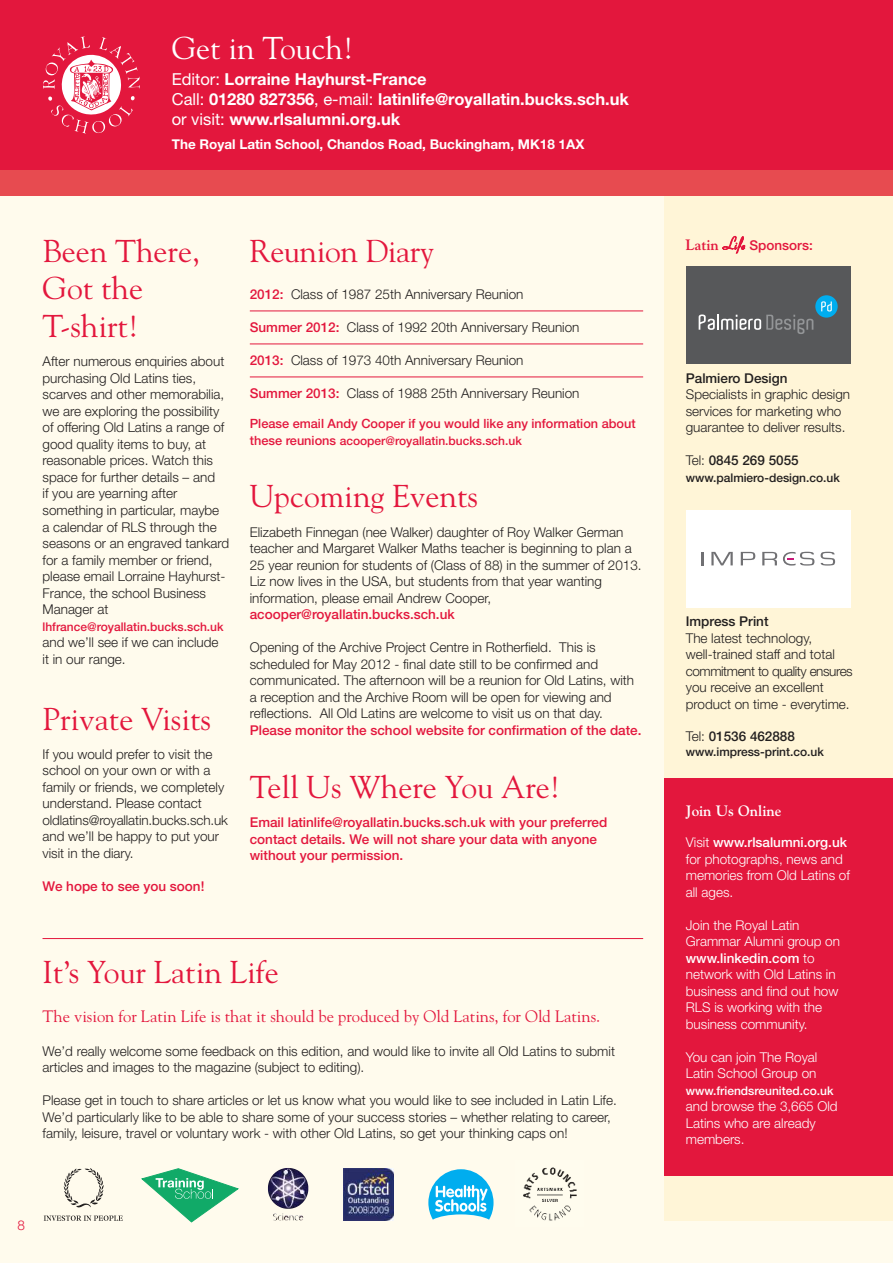
<style>
.page{position:relative;width:893px;height:1263px;background:#fff}
.page>*{position:absolute;margin:0;border:0;box-sizing:border-box;transform-origin:0 0}
.t1{font:31.5px/37.8px "Goudy";color:#e3173d}
.t2{font:31.5px "Goudy";color:#fff}
.t3{font:700 16.5px/19.8px "Helvetica Neue";color:#fff}
.t4{font:16.5px "Goudy";color:#e3173d}
.t5{font:700 15px "Goudy";color:#fff}
.t6{font:300 13.5px/16.5px "Helvetica Neue";color:#221f1f}
.t7{font:300 13.5px/16.5px "Helvetica Neue";color:#fff}
.t8{font:500 13.5px/16.5px "Helvetica Neue";color:#e3173d}
.t9{font:500 13.5px "Helvetica Neue";color:#221f1f}
.t10{font:700 13.5px "Helvetica Neue";color:#fff}
.t11{font:300 13.5px "Helvetica Neue";color:#e3173d}
.t12{font:500 12.75px "Helvetica Neue";color:#e3173d}
.t13{font:500 12px "Helvetica Neue";color:#e3173d}
.t14{font:500 12px "Helvetica Neue";color:#221f1f}
.t15{font:500 12px "Helvetica Neue";color:#fff}
.s1{font-weight:400}
.s2{font-weight:500;color:#e3173d}
.s3{font-size:12.75px}
.s4{font-family:"Goudy";font-weight:700;font-size:15px}
.s5{font-family:"Coronet";font-weight:400;font-size:18px}
.s6{font-weight:300}
.s7{font-weight:500}
</style>
<div class="page">
<div style="left:0;top:196px;width:893px;height:1067px;background:#fffbed"></div>
<div style="left:0;top:0;width:893px;height:170px;background:#e3173d"></div>
<div style="left:664px;top:196px;width:229px;height:1024px;background:#fff5d7"></div>
<svg style="left:43px;top:37px;width:97px;height:97px"></svg>
<svg style="left:44px;top:1215px;width:79px;height:6px"></svg>
<svg style="left:64px;top:1168px;width:40px;height:39px"></svg>
<img style="left:268px;top:1168px;width:40px;height:51px">
<svg style="left:142px;top:1168px;width:96px;height:54px"></svg>
<img style="left:344px;top:1169px;width:50px;height:51px">
<svg style="left:428px;top:1169px;width:66px;height:50px"></svg>
<img style="left:523px;top:1167px;width:54px;height:54px">
<div style="left:686px;top:266px;width:164px;height:98px;background:#57585a"></div>
<svg style="left:699px;top:314px;width:114px;height:20px"></svg>
<div style="left:815px;top:295px;width:23px;height:23px;background:#00adef;border-radius:50%"></div>
<svg style="left:821px;top:301px;width:11px;height:10px"></svg>
<div style="left:686px;top:510px;width:164px;height:97px;background:#fff"></div>
<svg style="left:701px;top:552px;width:2px;height:13px"></svg>
<svg style="left:711px;top:552px;width:22px;height:13px"></svg>
<svg style="left:741px;top:552px;width:14px;height:13px"></svg>
<svg style="left:762px;top:552px;width:15px;height:13px"></svg>
<svg style="left:821px;top:552px;width:14px;height:14px"></svg>
<svg style="left:783px;top:552px;width:31px;height:14px"></svg>
<hr style="left:43px;top:938px;width:600px;height:1px;background:#e3173d">
<div style="left:0;top:170px;width:893px;height:26px;background:#e74b50"></div>
<hr style="left:250px;top:311px;width:393px;height:1px;background:#e3173d">
<hr style="left:250px;top:344px;width:393px;height:1px;background:#e3173d">
<hr style="left:250px;top:377px;width:393px;height:1px;background:#e3173d">
<div style="left:664px;top:778px;width:229px;height:398px;background:#e3173d"></div>
<h1 class="t2" style="left:172px;top:36px;width:183px">Get in Touch!</h1>
<p class="t3" style="left:172px;top:71px;width:459px"><span class="s1">Editor:</span> Lorraine Hayhurst-France<br><span class="s1">Call:</span> 01280 827356<span class="s1">, e-mail:</span> latinlife@royallatin.bucks.sch.uk <span class="s1">or visit:</span> www.rlsalumni.org.uk</p>
<p class="t10" style="left:172px;top:139px;width:414px">The Royal Latin School, Chandos Road, Buckingham, MK18 1AX</p>
<h1 class="t1" style="left:43px;top:234px;width:159px">Been There,<br>Got the<br>T-shirt!</h1>
<p class="t6" style="left:43px;top:354px;width:188px">After numerous enquiries about purchasing Old Latins ties, scarves and other memorabilia, we are exploring the possibility of offering Old Latins a range of good quality items to buy, at reasonable prices. Watch this space for further details – and<br>if you are yearning after something in particular, maybe a calendar of RLS through the seasons or an engraved tankard for a family member or friend, please email Lorraine Hayhurst-<br>France, the school Business<br>Manager at</p>
<p class="t13" style="left:43px;top:622px;width:183px">lhfrance@royallatin.bucks.sch.uk</p>
<p class="t6" style="left:43px;top:635px;width:178px">and we’ll see if we can include it in our range.</p>
<h1 class="t1" style="left:43px;top:702px;width:170px">Private Visits</h1>
<p class="t6" style="left:43px;top:747px;width:187px">If you would prefer to visit the school on your own or with a family or friends, we completely understand. Please contact oldlatins@royallatin.bucks.sch.uk and we’ll be happy to put your visit in the diary.</p>
<p class="t8" style="left:43px;top:879px;width:163px">We hope to see you soon!</p>
<h1 class="t1" style="left:250px;top:234px;width:186px">Reunion Diary</h1>
<p class="t6" style="left:250px;top:287px;width:275px"><span class="s2">2012:</span> Class of 1987 25th Anniversary Reunion</p>
<p class="t6" style="left:250px;top:320px;width:331px"><span class="s2">Summer 2012:</span> Class of 1992 20th Anniversary Reunion</p>
<p class="t6" style="left:250px;top:353px;width:275px"><span class="s2">2013:</span> Class of 1973 40th Anniversary Reunion</p>
<p class="t6" style="left:250px;top:386px;width:331px"><span class="s2">Summer 2013:</span> Class of 1988 25th Anniversary Reunion</p>
<p class="t12" style="left:250px;top:419px;width:387px">Please email Andy Cooper if you would like any information about</p>
<p class="t13" style="left:250px;top:436px;width:274px"><span class="s3">these reunions</span> acooper@royallatin.bucks.sch.uk</p>
<h1 class="t1" style="left:250px;top:480px;width:230px">Upcoming Events</h1>
<p class="t6" style="left:250px;top:525px;width:393px">Elizabeth Finnegan (nee Walker) daughter of Roy Walker German teacher and Margaret Walker Maths teacher is beginning to plan a 25 year reunion for students of (Class of 88) in the summer of 2013.<br>Liz now lives in the USA, but students from that year wanting information, please email Andrew Cooper,</p>
<p class="t8" style="left:250px;top:607px;width:206px">acooper@royallatin.bucks.sch.uk</p>
<p class="t6" style="left:250px;top:640px;width:386px">Opening of the Archive Project Centre in Rotherfield. This is scheduled for May 2012 - final date still to be confirmed and communicated. The afternoon will be a reunion for Old Latins, with a reception and the Archive Room will be open for viewing and reflections. All Old Latins are welcome to visit us on that day.</p>
<p class="t8" style="left:250px;top:723px;width:393px">Please monitor the school website for confirmation of the date.</p>
<h1 class="t1" style="left:250px;top:770px;width:312px">Tell Us Where You Are!</h1>
<p class="t8" style="left:250px;top:815px;width:359px">Email latinlife@royallatin.bucks.sch.uk with your preferred contact details. We will not share your data with anyone without your permission.</p>
<h1 class="t1" style="left:43px;top:955px;width:238px">It’s Your Latin Life</h1>
<p class="t4" style="left:43px;top:1009px;width:559px">The vision for Latin Life is that it should be produced by Old Latins, for Old Latins.</p>
<p class="t6" style="left:43px;top:1043px;width:574px">We’d really welcome some feedback on this edition, and would like to invite all Old Latins to submit articles and images to the magazine (subject to editing).</p>
<p class="t6" style="left:43px;top:1093px;width:576px">Please get in touch to share articles or let us know what you would like to see included in Latin Life.<br>We’d particularly like to be able to share some of your success stories – whether relating to career, family, leisure, travel or voluntary work - with other Old Latins, so get your thinking caps on!</p>
<p class="t11" style="left:18px;top:1219px;width:9px">8</p>
<p class="t8" style="left:686px;top:238px;width:129px"><span class="s4">Latin</span> <span class="s5">Life</span> Sponsors:</p>
<p class="t9" style="left:686px;top:373px;width:103px">Palmiero Design</p>
<p class="t6" style="left:686px;top:387px;width:166px">Specialists in graphic design services for marketing who guarantee to deliver results.</p>
<p class="t9" style="left:686px;top:455px;width:114px"><span class="s6">Tel:</span> 0845 269 5055</p>
<p class="t14" style="left:686px;top:473px;width:156px">www.palmiero-design.co.uk</p>
<p class="t9" style="left:686px;top:616px;width:84px">Impress Print</p>
<p class="t6" style="left:686px;top:631px;width:168px">The latest technology, well-trained staff and total commitment to quality ensures you receive an excellent product on time - everytime.</p>
<p class="t9" style="left:686px;top:731px;width:111px"><span class="s6">Tel:</span> 01536 462888</p>
<p class="t14" style="left:686px;top:748px;width:140px">www.impress-print.co.uk</p>
<p class="t5" style="left:686px;top:804px;width:97px">Join Us Online</p>
<p class="t7" style="left:686px;top:835px;width:166px">Visit <span class="s7">www.rlsalumni.org.uk </span>for photographs, news and memories from Old Latins of all ages.</p>
<p class="t7" style="left:686px;top:918px;width:156px">Join the Royal Latin<br>Grammar Alumni group on <span class="s7">www.linkedin.com</span> to network with Old Latins in business and find out how<br>RLS is working with the business community.</p>
<p class="t7" style="left:686px;top:1050px;width:133px">You can join The Royal<br>Latin School Group on</p>
<p class="t15" style="left:686px;top:1086px;width:149px">www.friendsreunited.co.uk</p>
<p class="t7" style="left:686px;top:1099px;width:153px">and browse the 3,665 Old<br>Latins who are already members.</p>
</div>
